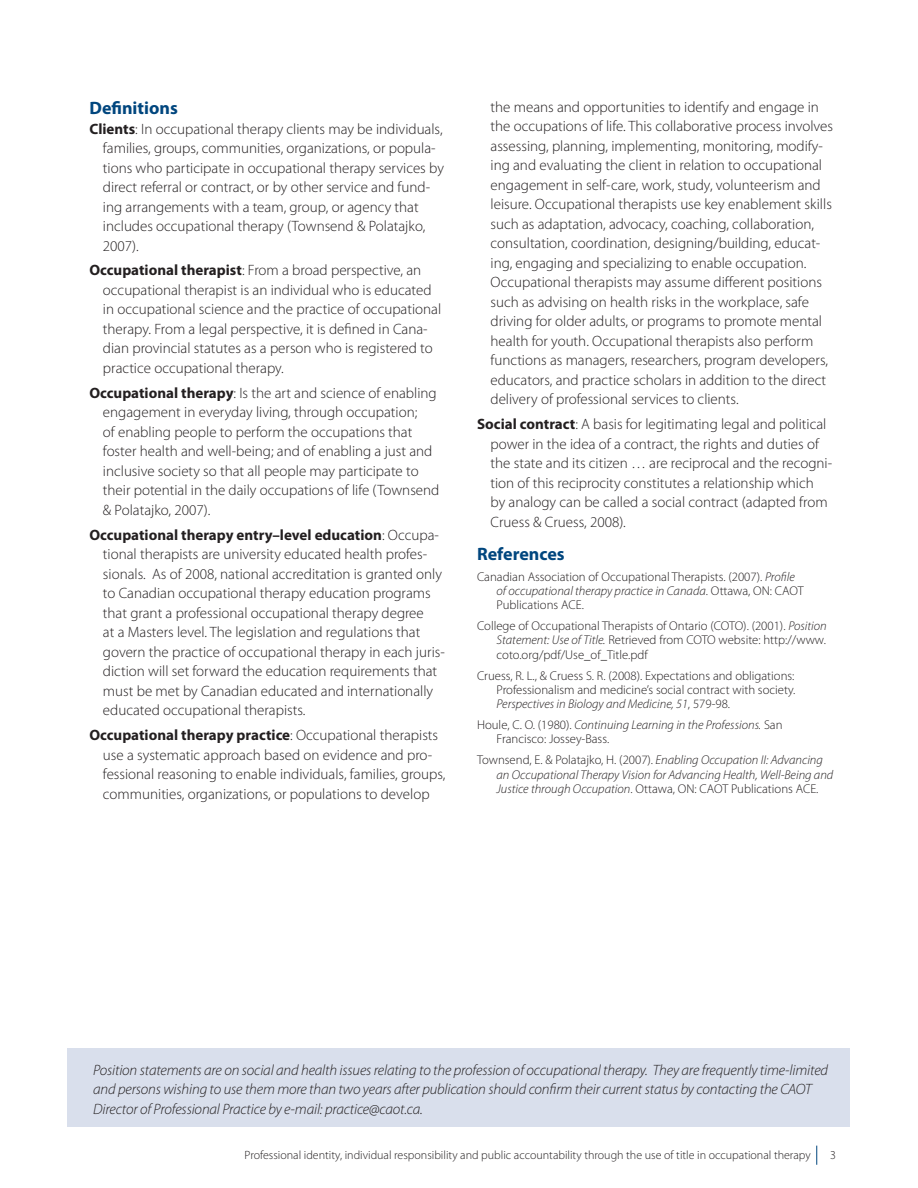
<style>
.page{position:relative;width:918px;height:1188px;background:#fff}
.page>*{position:absolute;margin:0;border:0;box-sizing:border-box;transform-origin:0 0}
.Sub_Heading{font:700 18px "Myriad Pro";color:#00467e}
.Numbers{font:300 15px/19.5px "Myriad Pro";color:#231f20}
.Body_Text{font:italic 300 15px/19.5px "Myriad Pro";letter-spacing:-.01em;color:#231f20}
.References{font:300 12.75px/14.2px "Myriad Pro";color:#231f20}
.References-2{font:italic 300 12.75px/14.2px "Myriad Pro";color:#231f20}
.t1{font:300 12px "Myriad Pro";color:#231f20}
.s1{font-weight:700}
.s2{font-style:italic}
.s3{font-style:normal}
</style>
<div class="page">
<div style="left:68px;top:1048px;width:782px;height:78px;background:#d9dfec"></div>
<svg style="left:816px;top:1146px;width:1px;height:19px"></svg>
<p class="Sub_Heading" style="left:89px;top:96px;width:90px">Definitions</p>
<p class="Numbers" style="left:103px;top:119px;width:343px;text-indent:-14px"><span class="s1">Clients</span>: In occupational therapy clients may be individuals, families, groups, communities, organizations, or popula&shy;tions who participate in occupational therapy services by direct referral or contract, or by other service and fund&shy;ing arrangements with a team, group, or agency that includes occupational therapy (Townsend &amp; Polatajko, 2007).</p>
<p class="Numbers" style="left:103px;top:261px;width:340px;text-indent:-14px"><span class="s1">Occupational therapist</span>: From a broad perspective, an occupational therapist is an individual who is educated in occupational science and the practice of occupational therapy. From a legal perspective, it is defined in Cana&shy;dian provincial statutes as a person who is registered to practice occupational therapy.</p>
<p class="Numbers" style="left:103px;top:383px;width:338px;text-indent:-14px"><span class="s1">Occupational therapy</span>: Is the art and science of enabling engagement in everyday living, through occupation;<br>of enabling people to perform the occupations that foster health and well-being; and of enabling a just and inclusive society so that all people may participate to their potential in the daily occupations of life (Townsend &amp; Polatajko, 2007).</p>
<p class="Numbers" style="left:103px;top:525px;width:343px;text-indent:-14px"><span class="s1">Occupational therapy entry–level education</span>: Occupa&shy;tional therapists are university educated health profes&shy;sionals. As of 2008, national accreditation is granted only to Canadian occupational therapy education programs that grant a professional occupational therapy degree<br>at a Masters level. The legislation and regulations that govern the practice of occupational therapy in each juris&shy;diction will set forward the education requirements that must be met by Canadian educated and internationally educated occupational therapists.</p>
<p class="Numbers" style="left:103px;top:726px;width:344px;text-indent:-14px"><span class="s1">Occupational therapy practice</span>: Occupational therapists use a systematic approach based on evidence and pro&shy;fessional reasoning to enable individuals, families, groups, communities, organizations, or populations to develop</p>
<p class="Numbers" style="left:491px;top:97px;width:344px">the means and opportunities to identify and engage in the occupations of life. This collaborative process involves assessing, planning, implementing, monitoring, modify&shy;ing and evaluating the client in relation to occupational engagement in self-care, work, study, volunteerism and leisure. Occupational therapists use key enablement skills such as adaptation, advocacy, coaching, collaboration, consultation, coordination, designing/building, educat&shy;ing, engaging and specializing to enable occupation.<br>Occupational therapists may assume different positions such as advising on health risks in the workplace, safe driving for older adults, or programs to promote mental health for youth. Occupational therapists also perform functions as managers, researchers, program developers, educators, and practice scholars in addition to the direct delivery of professional services to clients.</p>
<p class="Numbers" style="left:491px;top:415px;width:343px;text-indent:-14px"><span class="s1">Social contract</span>: A basis for legitimating legal and political power in the idea of a contract, the rights and duties of the state and its citizen … are reciprocal and the recogni&shy;tion of this reciprocity constitutes a relationship which by analogy can be called a social contract (adapted from Cruess &amp; Cruess, 2008).</p>
<p class="Sub_Heading" style="left:477px;top:542px;width:89px">References</p>
<p class="References" style="left:497px;top:569px;width:309px;text-indent:-20px">Canadian Association of Occupational Therapists. (2007). <span class="s2">Profile of occupational therapy practice in Canada</span>. Ottawa, ON: CAOT<br>Publications ACE.</p>
<p class="References" style="left:497px;top:619px;width:332px;text-align:justify;text-indent:-20px">College of Occupational Therapists of Ontario (COTO). (2001). <span class="s2">Position Statement: Use of Title.</span> Retrieved from COTO website: http://www. coto.org/pdf/Use_of_Title.pdf</p>
<p class="References" style="left:497px;top:668px;width:300px;text-align:justify;text-indent:-20px">Cruess, R. L., &amp; Cruess S. R. (2008). Expectations and obligations:<br>Professionalism and medicine’s social contract with society.<br><span class="s2">Perspectives in Biology and Medicine, 51</span>, 579-98.</p>
<p class="References" style="left:497px;top:718px;width:288px;text-indent:-20px">Houle, C. O. (1980). <span class="s2">Continuing Learning in the Professions.</span> San<br>Francisco: Jossey-Bass.</p>
<p class="References-2" style="left:497px;top:753px;width:338px;text-indent:-20px"><span class="s3">Townsend, E. &amp; Polatajko, H. (2007).</span> Enabling Occupation II: Advancing an Occupational Therapy Vision for Advancing Health, Well-Being and<br>Justice through Occupation<span class="s3">. Ottawa, ON: CAOT Publications ACE.</span></p>
<p class="Body_Text" style="left:93px;top:1060px;width:737px">Position statements are on social and health issues relating to the profession of occupational therapy. They are frequently time-limited and persons wishing to use them more than two years after publication should confirm their current status by contacting the CAOT<br>Director of Professional Practice by e-mail: practice@caot.ca.</p>
<p class="t1" style="left:245px;top:1148px;width:568px">Professional identity, individual responsibility and public accountability through the use of title in occupational therapy</p>
<p class="t1" style="left:830px;top:1149px;width:7px">3</p>
</div>
